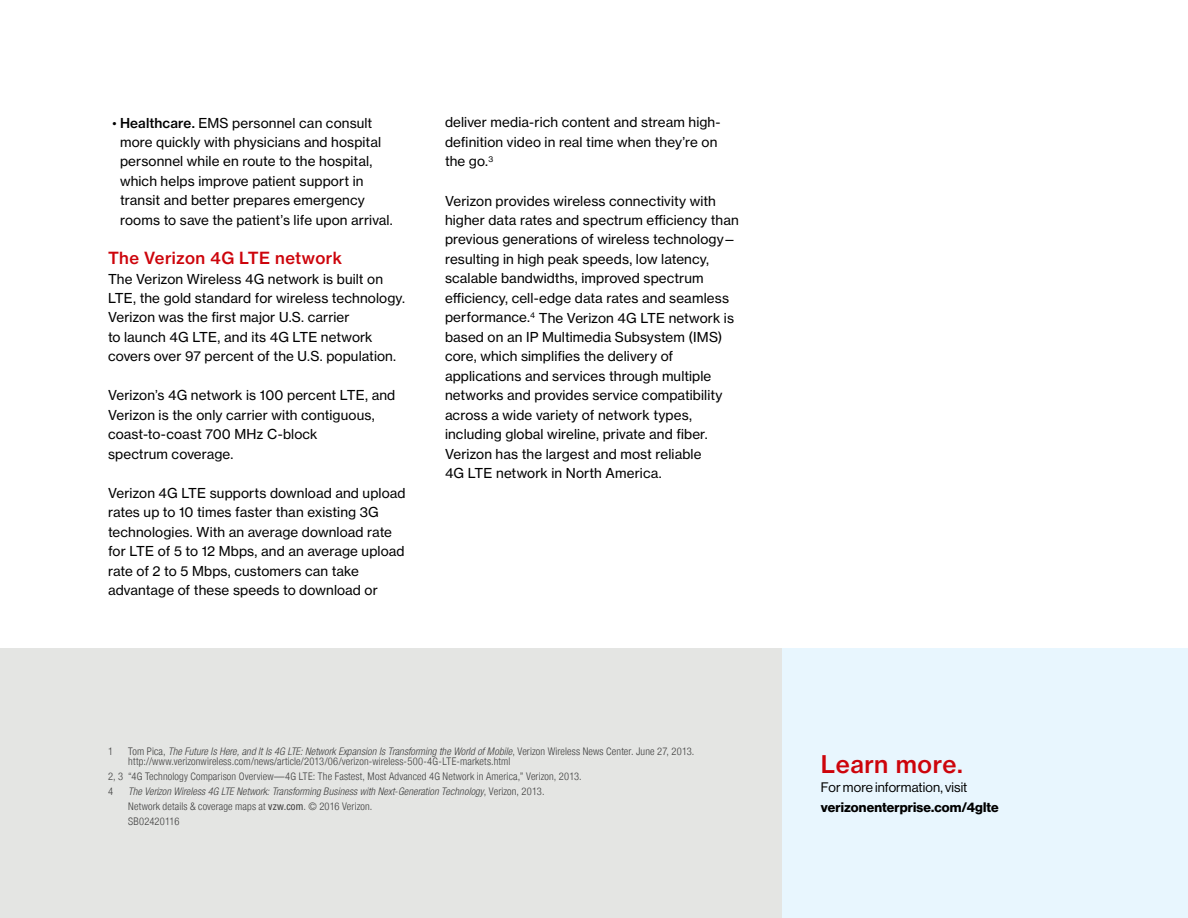
<style>
.page{position:relative;width:1188px;height:918px;background:#fff}
.page>*{position:absolute;margin:0;border:0;box-sizing:border-box;transform-origin:0 0}
.t1{font:24px "N Haas Grotesk TX Std 65 Md";letter-spacing:.02em;color:#cd040b}
.t2{font:16.5px "N Haas Grotesk TX Std 65 Md";letter-spacing:.02em;color:#cd040b}
.t3{font:13.5px/19.5px "N Haas Grotesk TX Std 55 Rg";letter-spacing:.01em;color:#000}
.t4{font:13.5px "N Haas Grotesk DS Std 75 Bd";letter-spacing:.01em;color:#000}
.t5{font:13.5px "N Haas Grotesk DS Std 55 Rg";letter-spacing:.005em;color:#000}
.t6{font:300 condensed 10.5px/15px "Helvetica Neue LT";letter-spacing:.015em;color:#404040}
.t7{font:italic 300 condensed 10.5px "Helvetica Neue LT Pro";letter-spacing:.005em;color:#404040}
.s1{font-family:"N Haas Grotesk DS Std 55 Rg"}
.s2{font-family:"N Haas Grotesk TX Std 65 Md"}
.s3{font-family:"Helvetica Neue LT";font-style:normal}
.s4{font-family:"Helvetica Neue LT Pro";font-weight:400}
</style>
<div class="page">
<div style="left:0;top:648px;width:1188px;height:270px;background:#e4e5e3"></div>
<div style="left:782px;top:648px;width:405px;height:270px;background:#e8f6fe"></div>
<p class="t3" style="left:120px;top:113px;width:274px;text-indent:-8px"><span class="s1">•</span> <span class="s2">Healthcare.</span> EMS personnel can consult more quickly with physicians and hospital personnel while en route to the hospital, which helps improve patient support in transit and better prepares emergency rooms to save the patient’s life upon arrival.</p>
<p class="t2" style="left:108px;top:248px;width:236px">The Verizon 4G LTE network</p>
<p class="t3" style="left:108px;top:269px;width:299px">The Verizon Wireless 4G network is built on LTE, the gold standard for wireless technology.<br>Verizon was the first major U.S. carrier<br>to launch 4G LTE, and its 4G LTE network covers over 97 percent of the U.S. population.</p>
<p class="t3" style="left:108px;top:386px;width:289px">Verizon’s 4G network is 100 percent LTE, and Verizon is the only carrier with contiguous, coast-to-coast 700 MHz C-block<br>spectrum coverage.</p>
<p class="t3" style="left:108px;top:483px;width:299px">Verizon 4G LTE supports download and upload rates up to 10 times faster than existing 3G technologies. With an average download rate for LTE of 5 to 12 Mbps, and an average upload rate of 2 to 5 Mbps, customers can take advantage of these speeds to download or</p>
<p class="t3" style="left:445px;top:113px;width:277px">deliver media-rich content and stream high&shy;definition video in real time when they’re on the go.<sup>3</sup></p>
<p class="t3" style="left:445px;top:191px;width:295px">Verizon provides wireless connectivity with higher data rates and spectrum efficiency than previous generations of wireless technology— resulting in high peak speeds, low latency, scalable bandwidths, improved spectrum efficiency, cell-edge data rates and seamless performance.<sup>4</sup> The Verizon 4G LTE network is based on an IP Multimedia Subsystem (IMS) core, which simplifies the delivery of applications and services through multiple networks and provides service compatibility across a wide variety of network types, including global wireline, private and fiber.<br>Verizon has the largest and most reliable<br>4G LTE network in North America.</p>
<p class="t6" style="left:108px;top:743px;width:7px">1</p>
<p class="t7" style="left:128px;top:745px;width:568px"><span class="s3">Tom Pica,</span> The Future Is Here, and It Is 4G LTE: Network Expansion Is Transforming the World of Mobile<span class="s3">, Verizon Wireless News Center. June 27, 2013.</span></p>
<p class="t6" style="left:108px;top:754px;width:475px;text-indent:20px">http://www.verizonwireless.com/news/article/2013/06/verizon-wireless-500-4G-LTE-markets.html<br>2, 3 “4G Technology Comparison Overview—4G LTE: The Fastest, Most Advanced 4G Network in America,” Verizon, 2013.<br>4</p>
<p class="t7" style="left:128px;top:785px;width:418px">The Verizon Wireless 4G LTE Network: Transforming Business with Next-Generation Technology<span class="s3">, Verizon, 2013.</span></p>
<p class="t6" style="left:128px;top:799px;width:246px">Network details &amp; coverage maps at <span class="s4">vzw.com</span>. © 2016 Verizon.<br>SB02420116</p>
<h1 class="t1" style="left:821px;top:749px;width:143px">Learn more.</h1>
<p class="t5" style="left:821px;top:780px;width:148px">For more information, visit</p>
<p class="t4" style="left:821px;top:799px;width:179px">verizonenterprise.com/4glte</p>
</div>
